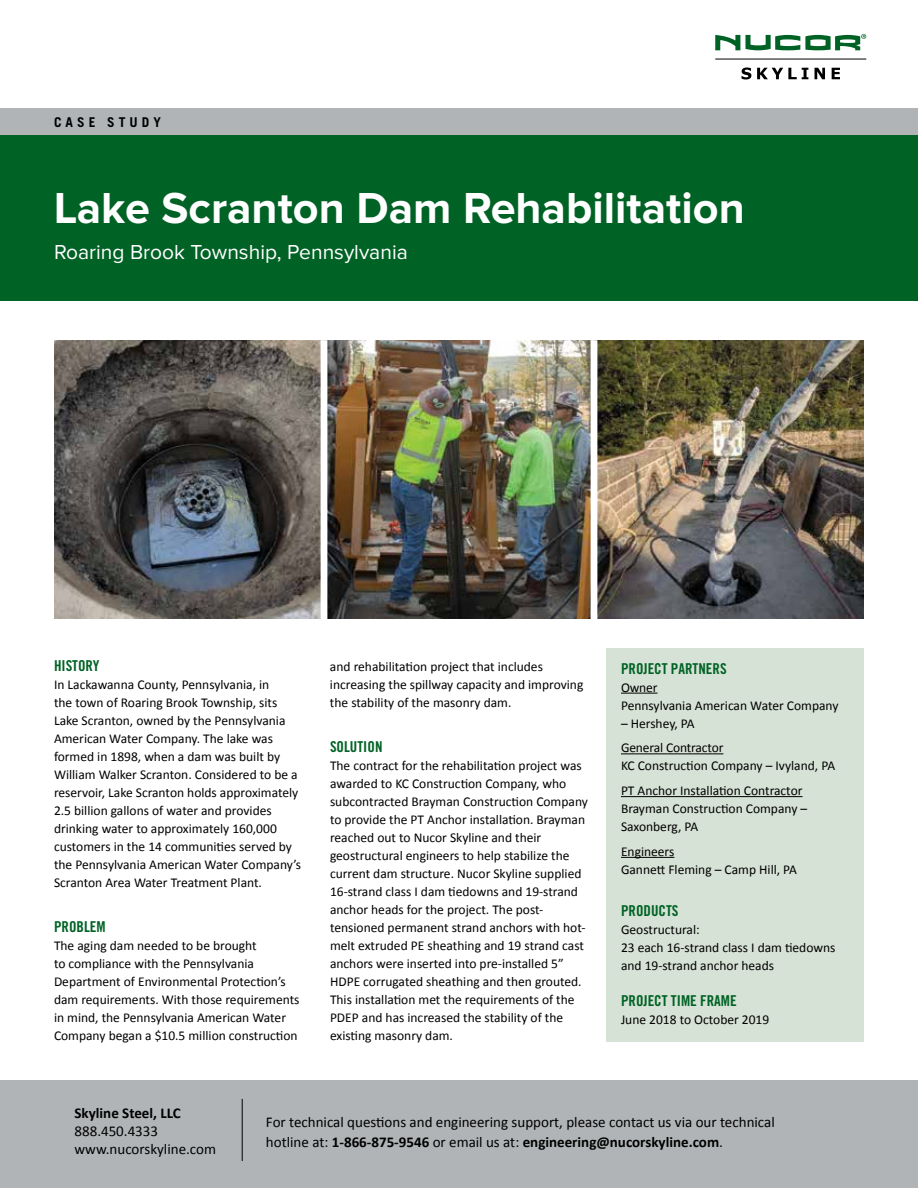
<style>
.page{position:relative;width:918px;height:1188px;background:#fff}
.page>*{position:absolute;margin:0;border:0;box-sizing:border-box;transform-origin:0 0}
.t1{font:700 45px "Proxima Nova";color:#fff}
.t2{font:21px "Proxima Nova";color:#fff}
.t3{font:15px/18px "Calibri";color:#000}
.t4{font:15px "Trade Gothic LT Std Bd Cn 20";color:#006225}
.t5{font:700 15px "Calibri";color:#000}
.t6{font:13.5px/18px "Calibri";color:#000}
.t7{font:700 13.5px "Trade Gothic LT Std";letter-spacing:.3em;color:#000}
.s1{font-weight:700}
</style>
<div class="page">
<div style="left:0;top:112px;width:918px;height:189px;background:#006225"></div>
<svg style="left:742px;top:68px;width:9px;height:11px"></svg>
<svg style="left:757px;top:68px;width:51px;height:11px"></svg>
<svg style="left:815px;top:68px;width:10px;height:11px"></svg>
<svg style="left:832px;top:68px;width:8px;height:11px"></svg>
<svg style="left:715px;top:34px;width:151px;height:16px"></svg>
<hr style="left:715px;top:59px;width:151px;height:1px;background:#000">
<div style="left:0;top:108px;width:918px;height:27px;background:#b1b4b6"></div>
<div style="left:0;top:1080px;width:918px;height:108px;background:#b1b4b6"></div>
<hr style="left:242px;top:1099px;width:1px;height:62px;background:#000">
<div style="left:606px;top:648px;width:258px;height:393px;background:#d6e2d5"></div>
<hr style="left:621px;top:693px;width:37px;height:1px;background:#000">
<hr style="left:621px;top:753px;width:102px;height:1px;background:#000">
<hr style="left:621px;top:796px;width:182px;height:1px;background:#000">
<hr style="left:621px;top:857px;width:53px;height:1px;background:#000">
<img style="left:54px;top:340px;width:810px;height:278px">
<div style="left:321px;top:340px;width:6px;height:285px;background:#fff"></div>
<div style="left:591px;top:340px;width:6px;height:285px;background:#fff"></div>
<p class="t7" style="left:54px;top:113px;width:108px">CASE STUDY</p>
<h1 class="t1" style="left:54px;top:188px;width:692px">Lake Scranton Dam Rehabilitation</h1>
<h2 class="t2" style="left:54px;top:243px;width:355px">Roaring Brook Township, Pennsylvania</h2>
<p class="t4" style="left:54px;top:656px;width:47px">HISTORY</p>
<p class="t6" style="left:54px;top:675px;width:249px">In Lackawanna County, Pennsylvania, in<br>the town of Roaring Brook Township, sits Lake Scranton, owned by the Pennsylvania American Water Company. The lake was formed in 1898, when a dam was built by William Walker Scranton. Considered to be a reservoir, Lake Scranton holds approximately 2.5 billion gallons of water and provides drinking water to approximately 160,000 customers in the 14 communities served by the Pennsylvania American Water Company’s Scranton Area Water Treatment Plant.</p>
<p class="t4" style="left:54px;top:917px;width:53px">PROBLEM</p>
<p class="t6" style="left:54px;top:936px;width:247px">The aging dam needed to be brought<br>to compliance with the Pennsylvania Department of Environmental Protection’s dam requirements. With those requirements in mind, the Pennsylvania American Water Company began a $10.5 million construction</p>
<p class="t6" style="left:330px;top:657px;width:255px">and rehabilitation project that includes increasing the spillway capacity and improving the stability of the masonry dam.</p>
<p class="t4" style="left:330px;top:737px;width:54px">SOLUTION</p>
<p class="t6" style="left:330px;top:756px;width:259px">The contract for the rehabilitation project was awarded to KC Construction Company, who subcontracted Brayman Construction Company to provide the PT Anchor installation. Brayman reached out to Nucor Skyline and their geostructural engineers to help stabilize the current dam structure. Nucor Skyline supplied 16-strand class I dam tiedowns and 19-strand anchor heads for the project. The post&shy;tensioned permanent strand anchors with hot&shy;melt extruded PE sheathing and 19 strand cast anchors were inserted into pre-installed 5” HDPE corrugated sheathing and then grouted.<br>This installation met the requirements of the PDEP and has increased the stability of the existing masonry dam.</p>
<p class="t4" style="left:621px;top:659px;width:107px">PROJECT PARTNERS</p>
<p class="t6" style="left:621px;top:678px;width:219px">Owner<br>Pennsylvania American Water Company</p>
<p class="t6" style="left:621px;top:711px;width:104px;line-height:24.8px">– Hershey, PA<br>General Contractor</p>
<p class="t6" style="left:621px;top:754px;width:216px;line-height:24.8px">KC Construction Company – Ivyland, PA<br>PT Anchor Installation Contractor</p>
<p class="t6" style="left:621px;top:800px;width:188px">Brayman Construction Company –<br>Saxonberg, PA</p>
<p class="t6" style="left:621px;top:842px;width:178px">Engineers<br>Gannett Fleming – Camp Hill, PA</p>
<p class="t4" style="left:621px;top:902px;width:59px">PRODUCTS</p>
<p class="t6" style="left:621px;top:921px;width:216px">Geostructural:<br>23 each 16-strand class I dam tiedowns and 19-strand anchor heads</p>
<p class="t4" style="left:621px;top:991px;width:117px">PROJECT TIME FRAME</p>
<p class="t6" style="left:621px;top:1010px;width:150px">June 2018 to October 2019</p>
<p class="t5" style="left:75px;top:1103px;width:108px">Skyline Steel, LLC</p>
<p class="t3" style="left:75px;top:1122px;width:143px">888.450.4333 www.nucorskyline.com</p>
<p class="t3" style="left:266px;top:1113px;width:510px;line-height:19.5px">For technical questions and engineering support, please contact us via our technical hotline at: <span class="s1">1-866-875-9546</span> or email us at: <span class="s1">engineering@nucorskyline.com</span>.</p>
</div>
